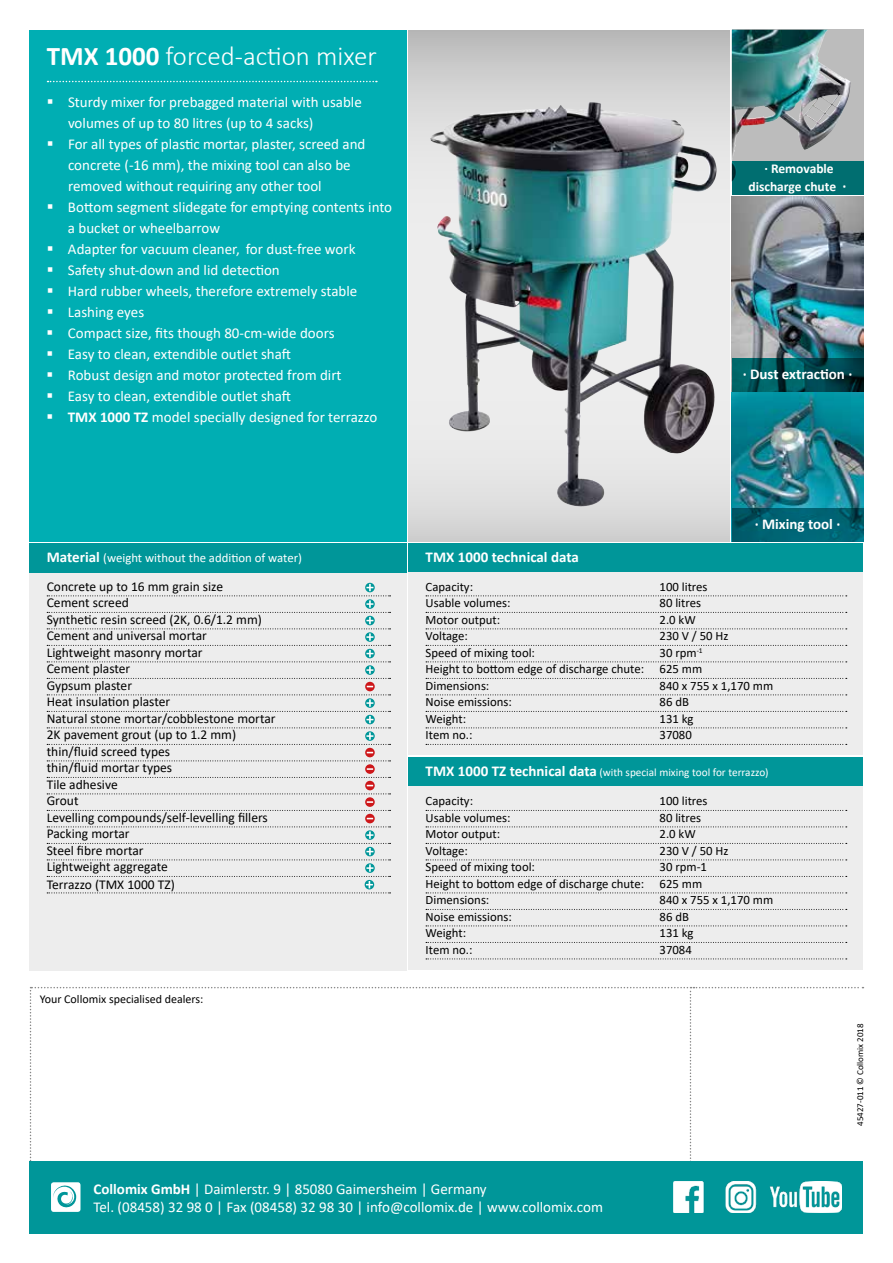
<style>
.page{position:relative;width:893px;height:1263px;background:#fff}
.page>*{position:absolute;margin:0;border:0;box-sizing:border-box;transform-origin:0 0}
.t1{font:300 27px "Calibri";color:#fff}
.t2{font:15px/21px "Calibri";color:#fff}
.t3{font:700 15px "Calibri";color:#fff}
.t4{font:13.5px/16.5px "Calibri";color:#000}
.t5{font:700 13.5px/18px "Calibri";color:#fff;text-align:center}
.t6{font:12.75px/16.5px "Calibri";color:#000;text-align:justify}
.t7{font:12.75px "Calibri";color:#fff}
.t8{font:12px "Calibri";color:#000}
.t9{font:11.25px "Calibri";color:#fff}
.t10{font:9px "Calibri";color:#000}
.s1{font-weight:700}
.s2{font-size:15px}
.s3{font-weight:700;font-size:15px}
</style>
<div class="page">
<img style="left:408px;top:30px;width:322px;height:511px">
<img style="left:518px;top:102px;width:73px;height:8px">
<div style="left:30px;top:1161px;width:833px;height:72px;background:#009699"></div>
<img style="left:674px;top:1182px;width:168px;height:30px">
<svg style="left:51px;top:1182px;width:29px;height:30px"></svg>
<div style="left:30px;top:30px;width:377px;height:511px;background:#00aeb3"></div>
<svg style="left:48px;top:81px;width:329px;height:1px"></svg>
<svg style="left:30px;top:987px;width:833px;height:174px"></svg>
<div style="left:409px;top:543px;width:454px;height:30px;background:#009699"></div>
<div style="left:409px;top:757px;width:454px;height:29px;background:#009699"></div>
<div style="left:409px;top:573px;width:454px;height:182px;background:#ededed"></div>
<svg style="left:426px;top:595px;width:421px;height:1px"></svg>
<svg style="left:426px;top:612px;width:421px;height:1px"></svg>
<svg style="left:426px;top:628px;width:421px;height:1px"></svg>
<svg style="left:426px;top:645px;width:421px;height:1px"></svg>
<svg style="left:426px;top:661px;width:421px;height:1px"></svg>
<svg style="left:426px;top:678px;width:421px;height:1px"></svg>
<svg style="left:426px;top:694px;width:421px;height:1px"></svg>
<svg style="left:426px;top:711px;width:421px;height:1px"></svg>
<svg style="left:426px;top:727px;width:421px;height:1px"></svg>
<svg style="left:426px;top:744px;width:421px;height:1px"></svg>
<div style="left:409px;top:786px;width:454px;height:184px;background:#ededed"></div>
<svg style="left:426px;top:810px;width:421px;height:1px"></svg>
<svg style="left:426px;top:826px;width:421px;height:1px"></svg>
<svg style="left:426px;top:843px;width:421px;height:1px"></svg>
<svg style="left:426px;top:859px;width:421px;height:1px"></svg>
<svg style="left:426px;top:876px;width:421px;height:1px"></svg>
<svg style="left:426px;top:892px;width:421px;height:1px"></svg>
<svg style="left:426px;top:909px;width:421px;height:1px"></svg>
<svg style="left:426px;top:925px;width:421px;height:1px"></svg>
<svg style="left:426px;top:942px;width:421px;height:1px"></svg>
<svg style="left:426px;top:958px;width:421px;height:1px"></svg>
<div style="left:30px;top:573px;width:377px;height:397px;background:#ededed"></div>
<svg style="left:47px;top:760px;width:344px;height:1px"></svg>
<svg style="left:47px;top:777px;width:344px;height:1px"></svg>
<svg style="left:47px;top:793px;width:344px;height:1px"></svg>
<svg style="left:47px;top:810px;width:344px;height:1px"></svg>
<div style="left:365px;top:583px;width:10px;height:9px;background:#139da0;border-radius:50%"></div>
<svg style="left:47px;top:584px;width:344px;height:95px"></svg>
<svg style="left:365px;top:682px;width:10px;height:9px"></svg>
<svg style="left:47px;top:694px;width:344px;height:51px"></svg>
<svg style="left:365px;top:748px;width:10px;height:9px"></svg>
<svg style="left:365px;top:764px;width:10px;height:10px"></svg>
<svg style="left:367px;top:768px;width:6px;height:2px"></svg>
<svg style="left:365px;top:781px;width:10px;height:9px"></svg>
<svg style="left:365px;top:797px;width:10px;height:10px"></svg>
<svg style="left:367px;top:801px;width:6px;height:2px"></svg>
<svg style="left:365px;top:814px;width:10px;height:9px"></svg>
<div style="left:30px;top:543px;width:377px;height:30px;background:#009699"></div>
<img style="left:732px;top:197px;width:131px;height:161px">
<img style="left:732px;top:30px;width:131px;height:132px">
<img style="left:732px;top:30px;width:19px;height:130px">
<img style="left:732px;top:393px;width:131px;height:115px">
<svg style="left:732px;top:508px;width:131px;height:33px;background:#005f6e"></svg>
<svg style="left:732px;top:358px;width:131px;height:33px;background:#004d52"></svg>
<div style="left:732px;top:162px;width:131px;height:33px;background:#006e70"></div>
<svg style="left:47px;top:826px;width:344px;height:67px"></svg>
<h1 class="t1" style="left:47px;top:39px;width:331px"><span class="s1">TMX 1000</span> forced-action mixer</h1>
<p class="t2" style="left:68px;top:91px;width:326px">Sturdy mixer for prebagged material with usable volumes of up to 80 litres (up to 4 sacks)<br>For all types of plastic mortar, plaster, screed and concrete (-16 mm), the mixing tool can also be removed without requiring any other tool<br>Bottom segment slidegate for emptying contents into a bucket or wheelbarrow<br>Adapter for vacuum cleaner, for dust-free work Safety shut-down and lid detection<br>Hard rubber wheels, therefore extremely stable Lashing eyes<br>Compact size, fits though 80-cm-wide doors<br>Easy to clean, extendible outlet shaft<br>Robust design and motor protected from dirt<br>Easy to clean, extendible outlet shaft<br><span class="s1">TMX 1000 TZ</span> model specially designed for terrazzo</p>
<p class="t5" style="left:748px;top:159px;width:100px">· Removable discharge chute <span class="s2">·</span></p>
<p class="t3" style="left:743px;top:363px;width:111px">· Dust extraction ·</p>
<p class="t7" style="left:47px;top:549px;width:257px"><span class="s3">Material</span> (weight without the addition of water)</p>
<p class="t4" style="left:47px;top:578px;width:230px">Concrete up to 16 mm grain size<br>Cement screed<br>Synthetic resin screed (2K, 0.6/1.2 mm)<br>Cement and universal mortar<br>Lightweight masonry mortar<br>Cement plaster<br>Gypsum plaster<br>Heat insulation plaster<br>Natural stone mortar/cobblestone mortar<br>2K pavement grout (up to 1.2 mm) thin/fluid screed types<br>thin/fluid mortar types<br>Tile adhesive<br>Grout<br>Levelling compounds/self-levelling fillers<br>Packing mortar<br>Steel fibre mortar<br>Lightweight aggregate</p>
<p class="t4" style="left:47px;top:876px;width:129px">Terrazzo (TMX 1000 TZ)</p>
<p class="t8" style="left:40px;top:991px;width:165px">Your Collomix specialised dealers:</p>
<p class="t3" style="left:426px;top:546px;width:155px">TMX 1000 technical data</p>
<p class="t3" style="left:755px;top:513px;width:87px">· Mixing tool ·</p>
<p class="t6" style="left:426px;top:578px;width:49px">Capacity:</p>
<p class="t6" style="left:659px;top:578px;width:50px">100 litres</p>
<p class="t6" style="left:426px;top:594px;width:87px">Usable volumes:</p>
<p class="t6" style="left:659px;top:594px;width:43px">80 litres</p>
<p class="t6" style="left:426px;top:611px;width:76px">Motor output:</p>
<p class="t6" style="left:659px;top:611px;width:38px">2.0 kW</p>
<p class="t6" style="left:426px;top:627px;width:44px">Voltage:</p>
<p class="t6" style="left:659px;top:627px;width:71px">230 V / 50 Hz</p>
<p class="t6" style="left:426px;top:644px;width:111px">Speed of mixing tool:</p>
<p class="t6" style="left:426px;top:644px;width:279px;text-indent:234px">30 rpm<sup>-1<br></sup>Height to bottom edge of discharge chute: 625 mm Dimensions:</p>
<p class="t6" style="left:659px;top:677px;width:115px">840 x 755 x 1,170 mm</p>
<p class="t6" style="left:426px;top:693px;width:88px">Noise emissions:</p>
<p class="t6" style="left:659px;top:693px;width:31px">86 dB</p>
<p class="t6" style="left:426px;top:710px;width:42px">Weight:</p>
<p class="t6" style="left:659px;top:710px;width:36px">131 kg</p>
<p class="t6" style="left:426px;top:726px;width:48px">Item no.:</p>
<p class="t6" style="left:659px;top:726px;width:34px">37080</p>
<p class="t9" style="left:426px;top:764px;width:344px"><span class="s3">TMX 1000 TZ technical data</span> (with special mixing tool for terrazzo)</p>
<p class="t6" style="left:426px;top:792px;width:49px">Capacity:</p>
<p class="t6" style="left:659px;top:792px;width:50px">100 litres</p>
<p class="t6" style="left:426px;top:809px;width:87px">Usable volumes:</p>
<p class="t6" style="left:659px;top:809px;width:43px">80 litres</p>
<p class="t6" style="left:426px;top:825px;width:76px">Motor output:</p>
<p class="t6" style="left:659px;top:825px;width:38px">2.0 kW</p>
<p class="t6" style="left:426px;top:842px;width:44px">Voltage:</p>
<p class="t6" style="left:659px;top:842px;width:71px">230 V / 50 Hz</p>
<p class="t6" style="left:426px;top:858px;width:111px">Speed of mixing tool:</p>
<p class="t6" style="left:426px;top:858px;width:283px;text-align:left;text-indent:234px">30 rpm-1<br>Height to bottom edge of discharge chute: 625 mm<br>Dimensions:</p>
<p class="t6" style="left:659px;top:891px;width:115px">840 x 755 x 1,170 mm</p>
<p class="t6" style="left:426px;top:908px;width:88px">Noise emissions:</p>
<p class="t6" style="left:659px;top:908px;width:31px">86 dB</p>
<p class="t6" style="left:426px;top:924px;width:42px">Weight:</p>
<p class="t6" style="left:659px;top:924px;width:36px">131 kg</p>
<p class="t6" style="left:426px;top:941px;width:48px">Item no.:</p>
<p class="t6" style="left:659px;top:941px;width:34px">37084</p>
<p class="t10" style="left:854px;top:1126px;width:104px;rotate:-90deg">45427-011 © Collomix 2018</p>
<p class="t2" style="left:94px;top:1179px;width:511px;line-height:18px"><span class="s1">Collomix GmbH</span> | Daimlerstr. 9 | 85080 Gaimersheim | Germany<br>Tel. (08458) 32 98 0 | Fax (08458) 32 98 30 | info@collomix.de | www.collomix.com</p>
</div>
